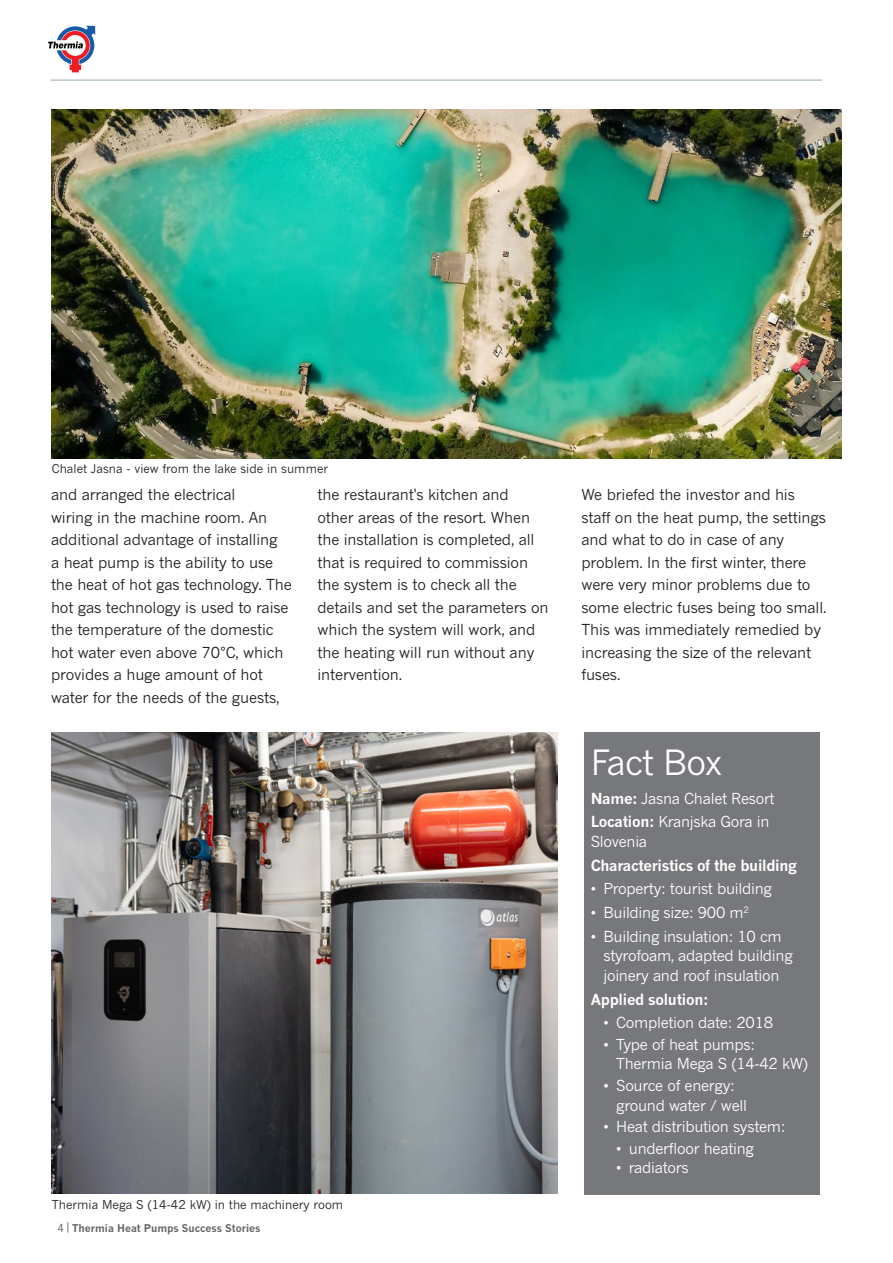
<style>
.page{position:relative;width:893px;height:1263px;background:#fff}
.page>*{position:absolute;margin:0;border:0;box-sizing:border-box;transform-origin:0 0}
.t1{font:34.5px "News Gothic MT Pro";letter-spacing:-.02em;color:#fff}
.t2{font:15px/22.5px "News Gothic MT Pro";letter-spacing:-.01em;color:#231f20}
.t3{font:15px/19.5px "News Gothic MT Pro";letter-spacing:-.02em;color:#fff}
.t4{font:700 15px "News Gothic MT Pro";letter-spacing:-.02em;color:#fff}
.t5{font:12px "News Gothic MT Pro";color:#231f20}
.t6{font:700 10.5px "News Gothic MT Pro";color:#636366}
.s1{font-family:"News Gothic Std";font-weight:400}
.s2{font-weight:700}
</style>
<div class="page">
<hr style="left:51px;top:80px;width:771px;height:1px;background:#a3b4be">
<svg style="left:48px;top:25px;width:48px;height:48px"></svg>
<img style="left:51px;top:110px;width:790px;height:348px">
<div style="left:584px;top:732px;width:235px;height:463px;background:#76787b"></div>
<img style="left:52px;top:732px;width:505px;height:462px">
<p class="t5" style="left:52px;top:461px;width:278px">Chalet Jasna - view from the lake side in summer</p>
<p class="t2" style="left:51px;top:483px;width:242px">and arranged the electrical<br>wiring in the machine room. An additional advantage of installing<br>a heat pump is the ability to use the heat of hot gas technology. The hot gas technology is used to raise the temperature of the domestic hot water even above 70°C, which provides a huge amount of hot water for the needs of the guests,</p>
<p class="t2" style="left:317px;top:483px;width:233px">the restaurant's kitchen and other areas of the resort. When the installation is completed, all that is required to commission the system is to check all the details and set the parameters on which the system will work, and the heating will run without any intervention.</p>
<p class="t5" style="left:52px;top:1198px;width:293px">Thermia Mega S (14-42 kW) in the machinery room</p>
<p class="t6" style="left:58px;top:1221px;width:204px"><span class="s1">4 |</span> Thermia Heat Pumps Success Stories</p>
<p class="t2" style="left:581px;top:483px;width:247px">We briefed the investor and his staff on the heat pump, the settings and what to do in case of any problem. In the first winter, there were very minor problems due to some electric fuses being too small.<br>This was immediately remedied by increasing the size of the relevant fuses.</p>
<p class="t1" style="left:591px;top:742px;width:133px">Fact Box</p>
<p class="t3" style="left:591px;top:788px;width:185px"><span class="s2">Name:</span> Jasna Chalet Resort</p>
<p class="t3" style="left:591px;top:812px;width:180px"><span class="s2">Location:</span> Kranjska Gora in<br>Slovenia</p>
<p class="t4" style="left:591px;top:856px;width:208px">Characteristics of the building</p>
<p class="t3" style="left:591px;top:879px;width:183px">• Property: tourist building</p>
<p class="t3" style="left:591px;top:902px;width:160px">• Building size: 900 m<sup>2</sup></p>
<p class="t3" style="left:603px;top:926px;width:191px;text-indent:-13px">• Building insulation: 10 cm styrofoam, adapted building joinery and roof insulation</p>
<p class="t4" style="left:591px;top:990px;width:119px">Applied solution:</p>
<p class="t3" style="left:603px;top:1013px;width:171px">• Completion date: 2018</p>
<p class="t3" style="left:616px;top:1034px;width:193px;text-indent:-13px">• Type of heat pumps:<br>Thermia Mega S (14-42 kW)</p>
<p class="t3" style="left:616px;top:1076px;width:132px;text-indent:-13px">• Source of energy: ground water / well</p>
<p class="t3" style="left:603px;top:1117px;width:184px">• Heat distribution system:</p>
<p class="t3" style="left:616px;top:1138px;width:139px">• underfloor heating</p>
<p class="t3" style="left:616px;top:1158px;width:74px">• radiators</p>
</div>
